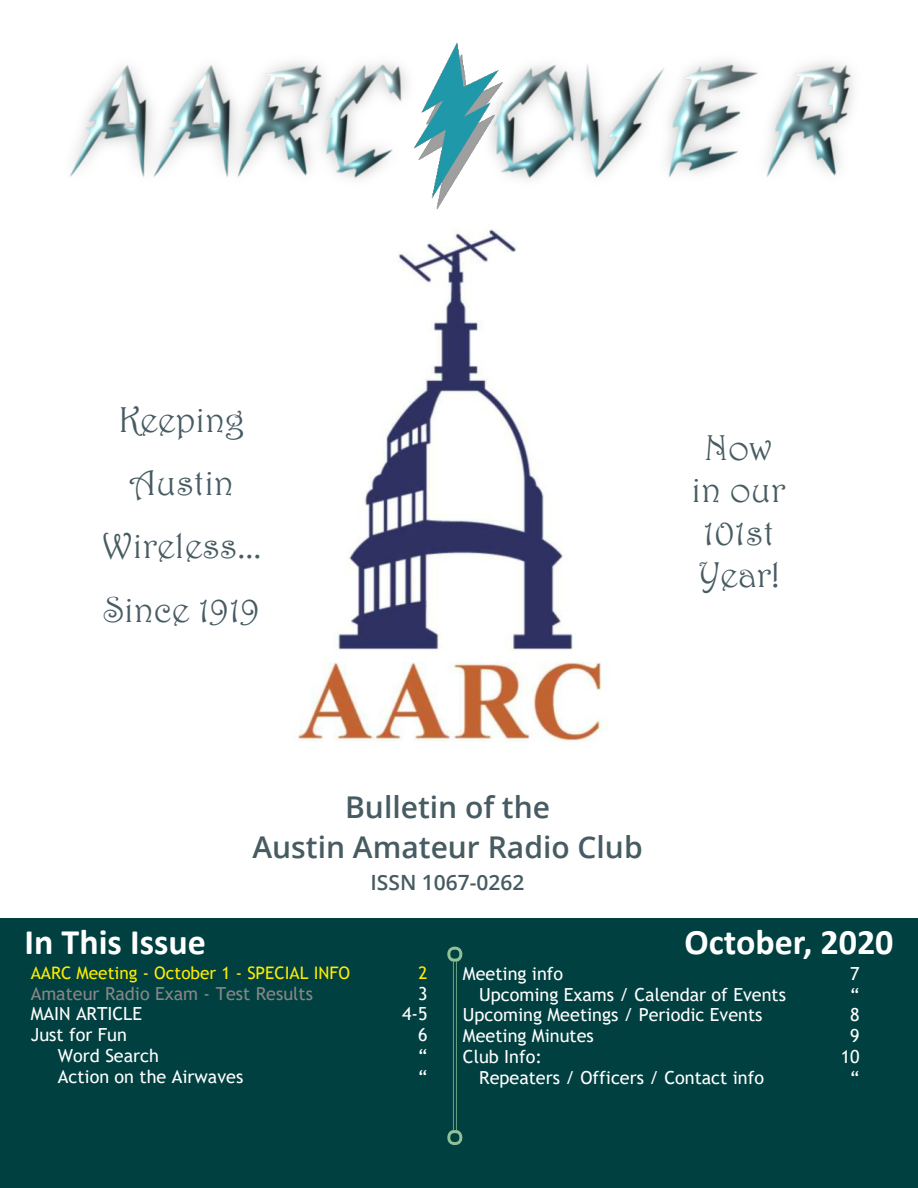
<style>
.page{position:relative;width:918px;height:1188px;background:#fff}
.page>*{position:absolute;margin:0;border:0;box-sizing:border-box;transform-origin:0 0}
.t1{font:36px/63.3px "Harrington";color:#475b62;text-align:center}
.t2{font:700 36px "Calibri";color:#fff}
.t3{font:600 30px/41px "Open Sans";color:#475b62;text-align:center}
.t4{font:600 21px "Open Sans";color:#475b62}
.t5{font:18px "Trebuchet MS";color:#fff}
.t6{font:18px "Trebuchet MS";color:#878787}
.t7{font:17.25px "Trebuchet MS";color:#ffed00}
</style>
<div class="page">
<img style="left:298px;top:258px;width:305px;height:484px">
<img style="left:70px;top:42px;width:783px;height:216px">
<div style="left:0;top:918px;width:918px;height:270px;background:#004040"></div>
<img style="left:413px;top:43px;width:92px;height:168px">
<hr style="left:453px;top:962px;width:1px;height:168px;background:#92c096">
<hr style="left:456px;top:962px;width:1px;height:168px;background:#92c096">
<svg style="left:447px;top:947px;width:15px;height:15px"></svg>
<svg style="left:447px;top:1130px;width:15px;height:15px"></svg>
<h1 class="t1" style="left:102px;top:387px;width:161px">Keeping<br>Austin<br>Wireless...<br>Since 1919</h1>
<h1 class="t1" style="left:691px;top:426px;width:96px;line-height:42.3px">Now in our<br>101st<br>Year!</h1>
<h2 class="t3" style="left:252px;top:789px;width:392px">Bulletin of the<br>Austin Amateur Radio Club</h2>
<p class="t4" style="left:371px;top:874px;width:156px">ISSN 1067-0262</p>
<h1 class="t2" style="left:24px;top:927px;width:183px">In This Issue</h1>
<h1 class="t2" style="left:685px;top:927px;width:211px">October, 2020</h1>
<p class="t7" style="left:31px;top:966px;width:321px">AARC Meeting - October 1 - SPECIAL INFO</p>
<p class="t7" style="left:418px;top:966px;width:11px">2</p>
<p class="t6" style="left:31px;top:986px;width:284px">Amateur Radio Exam - Test Results</p>
<p class="t5" style="left:418px;top:986px;width:11px">3</p>
<p class="t5" style="left:31px;top:1007px;width:113px">MAIN ARTICLE</p>
<p class="t5" style="left:402px;top:1007px;width:27px">4-5</p>
<p class="t5" style="left:31px;top:1028px;width:98px">Just for Fun</p>
<p class="t5" style="left:418px;top:1028px;width:11px">6</p>
<p class="t5" style="left:58px;top:1049px;width:103px">Word Search</p>
<p class="t5" style="left:418px;top:1049px;width:11px">“</p>
<p class="t5" style="left:58px;top:1070px;width:187px">Action on the Airwaves</p>
<p class="t5" style="left:418px;top:1070px;width:11px">“</p>
<p class="t5" style="left:463px;top:966px;width:102px">Meeting info</p>
<p class="t5" style="left:850px;top:966px;width:11px">7</p>
<p class="t5" style="left:479px;top:987px;width:308px">Upcoming Exams / Calendar of Events</p>
<p class="t5" style="left:850px;top:987px;width:11px">“</p>
<p class="t5" style="left:463px;top:1008px;width:301px">Upcoming Meetings / Periodic Events</p>
<p class="t5" style="left:850px;top:1008px;width:11px">8</p>
<p class="t5" style="left:463px;top:1029px;width:132px">Meeting Minutes</p>
<p class="t5" style="left:850px;top:1029px;width:11px">9</p>
<p class="t5" style="left:463px;top:1050px;width:81px">Club Info:</p>
<p class="t5" style="left:841px;top:1050px;width:20px">10</p>
<p class="t5" style="left:479px;top:1071px;width:286px">Repeaters / Officers / Contact info</p>
<p class="t5" style="left:850px;top:1071px;width:11px">“</p>
</div>
